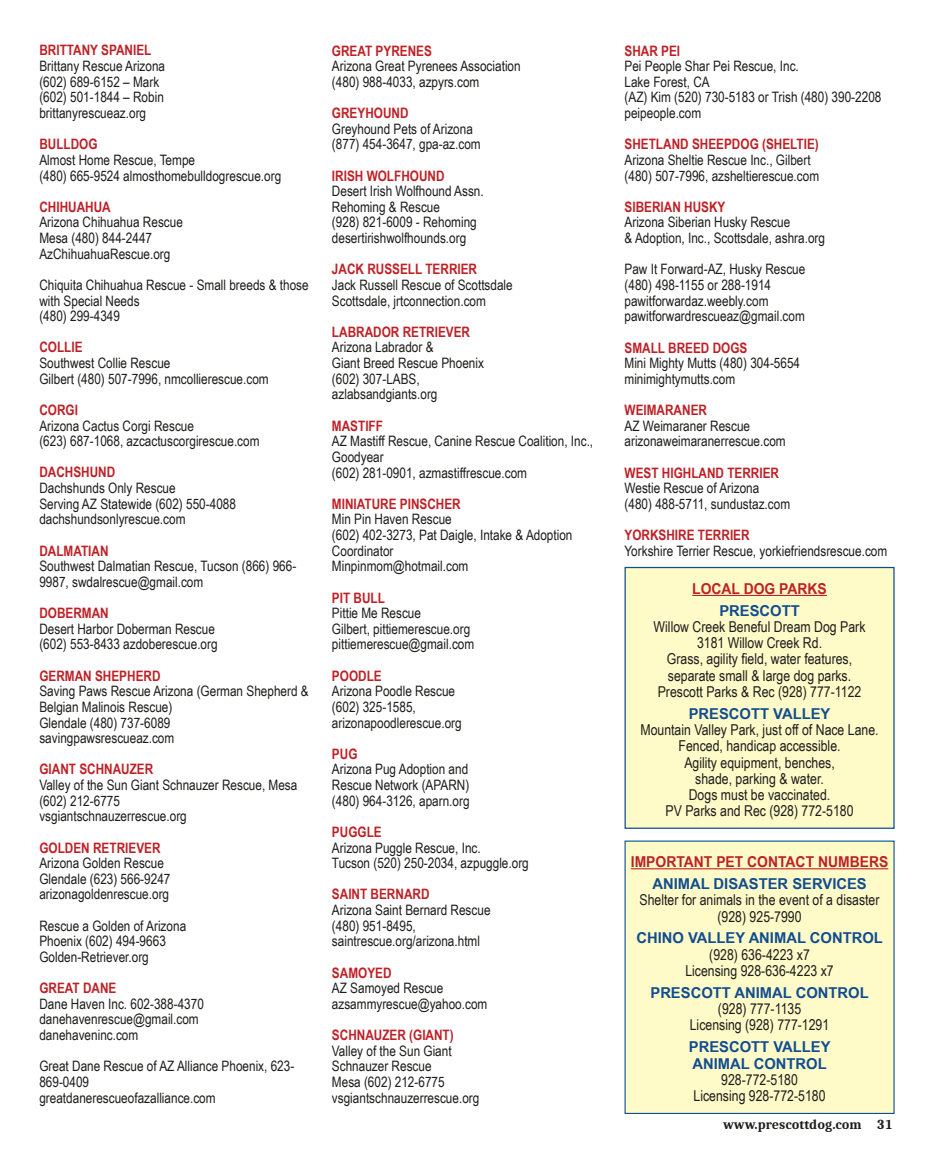
<style>
.page{position:relative;width:934px;height:1159px;background:#fff}
.page>*{position:absolute;margin:0;border:0;box-sizing:border-box;transform-origin:0 0}
.t1{font:15px/16.2px "Arial Narrow";color:#1c1c1b;text-align:center}
.t2{font:700 15px/16.2px "Arial Narrow";color:#104c90;scale:1.2 1}
.t3{font:700 15px "Arial Narrow";color:#be2026;scale:1.13 1}
.t4{font:14.38px/15.6px "Arial Narrow";color:#1c1c1b}
.t5{font:700 14.38px "Arial Narrow";color:#be2026}
.t6{font:700 13.75px "Caladea";color:#1c1c1b}
</style>
<div class="page">
<div style="left:625px;top:567px;width:269px;height:261px;background:#fffbc9"></div>
<hr style="left:692px;top:595px;width:135px;height:1px;background:#be2026">
<div style="left:624px;top:567px;width:270px;height:262px;border:1px solid #104c90"></div>
<div style="left:625px;top:841px;width:269px;height:272px;background:#fffbc9"></div>
<hr style="left:631px;top:868px;width:257px;height:1px;background:#be2026">
<p class="t5" style="left:39px;top:40px;width:114px">BRITTANY SPANIEL</p>
<p class="t4" style="left:39px;top:58px;width:127px">Brittany Rescue Arizona (602) 689-6152 – Mark (602) 501-1844 – Robin brittanyrescueaz.org</p>
<p class="t5" style="left:39px;top:133px;width:60px">BULLDOG</p>
<p class="t4" style="left:39px;top:151px;width:243px">Almost Home Rescue, Tempe<br>(480) 665-9524 almosthomebulldogrescue.org</p>
<p class="t5" style="left:39px;top:196px;width:73px">CHIHUAHUA</p>
<p class="t4" style="left:39px;top:214px;width:145px">Arizona Chihuahua Rescue<br>Mesa (480) 844-2447<br>AzChihuahuaRescue.org</p>
<p class="t4" style="left:39px;top:276px;width:271px">Chiquita Chihuahua Rescue - Small breeds &amp; those with Special Needs<br>(480) 299-4349</p>
<p class="t5" style="left:39px;top:336px;width:45px">COLLIE</p>
<p class="t4" style="left:39px;top:355px;width:231px">Southwest Collie Rescue<br>Gilbert (480) 507-7996, nmcollierescue.com</p>
<p class="t5" style="left:39px;top:399px;width:40px">CORGI</p>
<p class="t4" style="left:39px;top:417px;width:222px">Arizona Cactus Corgi Rescue<br>(623) 687-1068, azcactuscorgirescue.com</p>
<p class="t5" style="left:39px;top:461px;width:77px">DACHSHUND</p>
<p class="t4" style="left:39px;top:480px;width:198px">Dachshunds Only Rescue<br>Serving AZ Statewide (602) 550-4088 dachshundsonlyrescue.com</p>
<p class="t5" style="left:39px;top:540px;width:71px">DALMATIAN</p>
<p class="t4" style="left:39px;top:558px;width:258px">Southwest Dalmatian Rescue, Tucson (866) 966-<br>9987, swdalrescue@gmail.com</p>
<p class="t5" style="left:39px;top:602px;width:71px">DOBERMAN</p>
<p class="t4" style="left:39px;top:620px;width:180px">Desert Harbor Doberman Rescue (602) 553-8433 azdoberescue.org</p>
<p class="t5" style="left:39px;top:665px;width:123px">GERMAN SHEPHERD</p>
<p class="t4" style="left:39px;top:683px;width:271px">Saving Paws Rescue Arizona (German Shepherd &amp;<br>Belgian Malinois Rescue)<br>Glendale (480) 737-6089 savingpawsrescueaz.com</p>
<p class="t5" style="left:39px;top:758px;width:115px">GIANT SCHNAUZER</p>
<p class="t4" style="left:39px;top:776px;width:259px">Valley of the Sun Giant Schnauzer Rescue, Mesa (602) 212-6775<br>vsgiantschnauzerrescue.org</p>
<p class="t5" style="left:39px;top:836px;width:123px">GOLDEN RETRIEVER</p>
<p class="t4" style="left:39px;top:855px;width:133px">Arizona Golden Rescue<br>Glendale (623) 566-9247 arizonagoldenrescue.org</p>
<p class="t4" style="left:39px;top:917px;width:148px">Rescue a Golden of Arizona<br>Phoenix (602) 494-9663<br>Golden-Retriever.org</p>
<p class="t5" style="left:39px;top:977px;width:79px">GREAT DANE</p>
<p class="t4" style="left:39px;top:995px;width:166px">Dane Haven Inc. 602-388-4370 danehavenrescue@gmail.com danehaveninc.com</p>
<p class="t4" style="left:39px;top:1058px;width:256px">Great Dane Rescue of AZ Alliance Phoenix, 623-<br>869-0409<br>greatdanerescueofazalliance.com</p>
<p class="t5" style="left:332px;top:40px;width:102px">GREAT PYRENES</p>
<p class="t4" style="left:332px;top:58px;width:190px">Arizona Great Pyrenees Association (480) 988-4033, azpyrs.com</p>
<p class="t5" style="left:332px;top:102px;width:78px">GREYHOUND</p>
<p class="t4" style="left:332px;top:120px;width:150px">Greyhound Pets of Arizona (877) 454-3647, gpa-az.com</p>
<p class="t5" style="left:332px;top:165px;width:114px">IRISH WOLFHOUND</p>
<p class="t4" style="left:332px;top:183px;width:153px">Desert Irish Wolfhound Assn.<br>Rehoming &amp; Rescue<br>(928) 821-6009 - Rehoming desertirishwolfhounds.org</p>
<p class="t5" style="left:332px;top:258px;width:147px">JACK RUSSELL TERRIER</p>
<p class="t4" style="left:332px;top:276px;width:182px">Jack Russell Rescue of Scottsdale<br>Scottsdale, jrtconnection.com</p>
<p class="t5" style="left:332px;top:321px;width:140px">LABRADOR RETRIEVER</p>
<p class="t4" style="left:332px;top:339px;width:154px">Arizona Labrador &amp;<br>Giant Breed Rescue Phoenix (602) 307-LABS, azlabsandgiants.org</p>
<p class="t5" style="left:332px;top:415px;width:53px">MASTIFF</p>
<p class="t4" style="left:332px;top:433px;width:263px">AZ Mastiff Rescue, Canine Rescue Coalition, Inc.,<br>Goodyear<br>(602) 281-0901, azmastiffrescue.com</p>
<p class="t5" style="left:332px;top:493px;width:130px">MINIATURE PINSCHER</p>
<p class="t4" style="left:332px;top:511px;width:242px">Min Pin Haven Rescue<br>(602) 402-3273, Pat Daigle, Intake &amp; Adoption<br>Coordinator<br>Minpinmom@hotmail.com</p>
<p class="t5" style="left:332px;top:586px;width:55px">PIT BULL</p>
<p class="t4" style="left:332px;top:605px;width:144px">Pittie Me Rescue<br>Gilbert, pittiemerescue.org pittiemerescue@gmail.com</p>
<p class="t5" style="left:332px;top:665px;width:51px">POODLE</p>
<p class="t4" style="left:332px;top:683px;width:131px">Arizona Poodle Rescue (602) 325-1585, arizonapoodlerescue.org</p>
<p class="t5" style="left:332px;top:743px;width:27px">PUG</p>
<p class="t4" style="left:332px;top:761px;width:139px;text-align:justify">Arizona Pug Adoption and Rescue Network (APARN) (480) 964-3126, aparn.org</p>
<p class="t5" style="left:332px;top:821px;width:51px">PUGGLE</p>
<p class="t4" style="left:332px;top:839px;width:198px">Arizona Puggle Rescue, Inc.<br>Tucson (520) 250-2034, azpuggle.org</p>
<p class="t5" style="left:332px;top:883px;width:99px">SAINT BERNARD</p>
<p class="t4" style="left:332px;top:902px;width:160px">Arizona Saint Bernard Rescue (480) 951-8495, saintrescue.org/arizona.html</p>
<p class="t5" style="left:332px;top:961px;width:61px">SAMOYED</p>
<p class="t4" style="left:332px;top:980px;width:157px">AZ Samoyed Rescue azsammyrescue@yahoo.com</p>
<p class="t5" style="left:332px;top:1024px;width:123px">SCHNAUZER (GIANT)</p>
<p class="t4" style="left:332px;top:1042px;width:149px">Valley of the Sun Giant<br>Schnauzer Rescue<br>Mesa (602) 212-6775 vsgiantschnauzerrescue.org</p>
<p class="t5" style="left:624px;top:40px;width:57px">SHAR PEI</p>
<p class="t4" style="left:624px;top:58px;width:258px">Pei People Shar Pei Rescue, Inc.<br>Lake Forest, CA<br>(AZ) Kim (520) 730-5183 or Trish (480) 390-2208 peipeople.com</p>
<p class="t5" style="left:624px;top:133px;width:196px">SHETLAND SHEEPDOG (SHELTIE)</p>
<p class="t4" style="left:624px;top:152px;width:196px">Arizona Sheltie Rescue Inc., Gilbert (480) 507-7996, azsheltierescue.com</p>
<p class="t5" style="left:624px;top:196px;width:102px">SIBERIAN HUSKY</p>
<p class="t4" style="left:624px;top:214px;width:202px">Arizona Siberian Husky Rescue<br>&amp; Adoption, Inc., Scottsdale, ashra.org</p>
<p class="t4" style="left:624px;top:261px;width:182px">Paw It Forward-AZ, Husky Rescue (480) 498-1155 or 288-1914 pawitforwardaz.weebly.com pawitforwardrescueaz@gmail.com</p>
<p class="t5" style="left:624px;top:336px;width:124px">SMALL BREED DOGS</p>
<p class="t4" style="left:624px;top:355px;width:177px">Mini Mighty Mutts (480) 304-5654 minimightymutts.com</p>
<p class="t5" style="left:624px;top:399px;width:84px">WEIMARANER</p>
<p class="t4" style="left:624px;top:417px;width:163px">AZ Weimaraner Rescue arizonaweimaranerrescue.com</p>
<p class="t5" style="left:624px;top:462px;width:156px">WEST HIGHLAND TERRIER</p>
<p class="t4" style="left:624px;top:480px;width:167px">Westie Rescue of Arizona (480) 488-5711, sundustaz.com</p>
<p class="t5" style="left:624px;top:524px;width:127px">YORKSHIRE TERRIER</p>
<p class="t4" style="left:624px;top:542px;width:264px">Yorkshire Terrier Rescue, yorkiefriendsrescue.com</p>
<p class="t3" style="left:692px;top:577px;width:121px">LOCAL DOG PARKS</p>
<p class="t2" style="left:719px;top:601px;width:68px">PRESCOTT</p>
<p class="t1" style="left:653px;top:618px;width:213px">Willow Creek Beneful Dream Dog Park<br>3181 Willow Creek Rd.<br>Grass, agility field, water features, separate small &amp; large dog parks.<br>Prescott Parks &amp; Rec (928) 777-1122</p>
<p class="t2" style="left:689px;top:705px;width:120px">PRESCOTT VALLEY</p>
<p class="t1" style="left:640px;top:721px;width:240px">Mountain Valley Park, just off of Nace Lane.<br>Fenced, handicap accessible.<br>Agility equipment, benches,<br>shade, parking &amp; water.<br>Dogs must be vaccinated.<br>PV Parks and Rec (928) 772-5180</p>
<p class="t3" style="left:631px;top:850px;width:229px">IMPORTANT PET CONTACT NUMBERS</p>
<p class="t2" style="left:652px;top:875px;width:180px">ANIMAL DISASTER SERVICES</p>
<p class="t1" style="left:639px;top:891px;width:241px">Shelter for animals in the event of a disaster (928) 925-7990</p>
<p class="t2" style="left:636px;top:929px;width:207px">CHINO VALLEY ANIMAL CONTROL</p>
<p class="t1" style="left:685px;top:946px;width:150px">(928) 636-4223 x7<br>Licensing 928-636-4223 x7</p>
<p class="t2" style="left:650px;top:984px;width:183px">PRESCOTT ANIMAL CONTROL</p>
<p class="t1" style="left:690px;top:1000px;width:141px">(928) 777-1135<br>Licensing (928) 777-1291</p>
<p class="t2" style="left:689px;top:1038px;width:120px">PRESCOTT VALLEY<br>ANIMAL CONTROL</p>
<p class="t1" style="left:693px;top:1071px;width:133px">928-772-5180<br>Licensing 928-772-5180</p>
<p class="t6" style="left:723px;top:1116px;width:171px">www.prescottdog.com 31</p>
</div>
